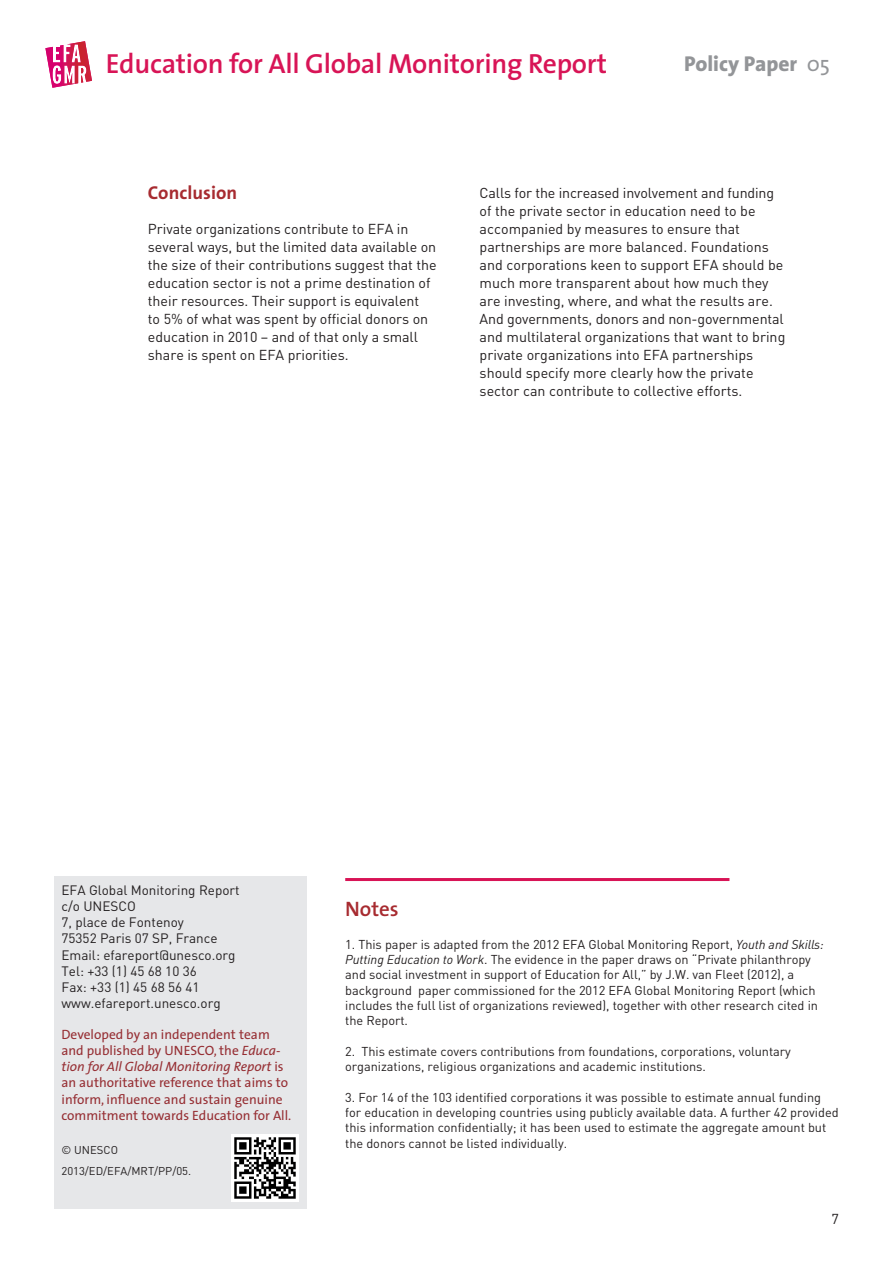
<style>
.page{position:relative;width:893px;height:1263px;background:#fff}
.page>*{position:absolute;margin:0;border:0;box-sizing:border-box;transform-origin:0 0}
.t1{font:600 27.75px "The Sans";letter-spacing:-.01em;color:#d81456}
.t2{font:800 21.6px "The Sans";color:#939598}
.Body_Text{font:600 21px "The Sans";letter-spacing:-.005em;color:#a72b30}
.Heading_2{font:700 18.75px "The Sans";letter-spacing:.005em;color:#a72b30}
.Body_Text-2{font:14.25px/18px "DIN";color:#231f20}
.t3{font:13.5px/16.2px "The Sans";color:#962e33}
.t4{font:13.5px/16.2px "DIN";color:#231f20}
.Body_Text-3{font:12.75px/15.3px "DIN";letter-spacing:-.005em;color:#231f20}
.t5{font:11.25px "DIN";color:#231f20}
.s1{font-weight:400}
.s2{font-style:italic}
.s3{font-family:"DINOT";font-style:italic}
</style>
<div class="page">
<svg style="left:45px;top:41px;width:47px;height:47px"></svg>
<div style="left:54px;top:876px;width:252px;height:333px;background:#e6e7e9"></div>
<img style="left:232px;top:1135px;width:67px;height:66px">
<hr style="left:345px;top:878px;width:384px;height:3px;background:#d81456">
<h1 class="t1" style="left:106px;top:40px;width:503px">Education for All Global Monitoring Report</h1>
<h2 class="t2" style="left:684px;top:45px;width:147px">Policy Paper <span class="s1">05</span></h2>
<p class="Heading_2" style="left:148px;top:177px;width:91px">Conclusion</p>
<p class="Body_Text-2" style="left:148px;top:220px;width:290px">Private organizations contribute to EFA in several ways, but the limited data available on the size of their contributions suggest that the education sector is not a prime destination of their resources. Their support is equivalent<br>to 5% of what was spent by official donors on education in 2010 – and of that only a small share is spent on EFA priorities.</p>
<p class="Body_Text-2" style="left:480px;top:184px;width:307px">Calls for the increased involvement and funding of the private sector in education need to be accompanied by measures to ensure that partnerships are more balanced. Foundations and corporations keen to support EFA should be much more transparent about how much they are investing, where, and what the results are.<br>And governments, donors and non-governmental and multilateral organizations that want to bring private organizations into EFA partnerships should specify more clearly how the private sector can contribute to collective efforts.</p>
<p class="t4" style="left:62px;top:882px;width:180px">EFA Global Monitoring Report c/o UNESCO<br>7, place de Fontenoy<br>75352 Paris 07 SP, France<br>Email: efareport@unesco.org<br>Tel: +33 (1) 45 68 10 36<br>Fax: +33 (1) 45 68 56 41 www.efareport.unesco.org</p>
<p class="t3" style="left:62px;top:1026px;width:231px">Developed by an independent team and published by UNESCO, the <span class="s2">Educa&shy;tion for All Global Monitoring Report</span> is an authoritative reference that aims to inform, influence and sustain genuine commitment towards Education for All.</p>
<p class="t5" style="left:62px;top:1143px;width:58px">© UNESCO</p>
<p class="t5" style="left:62px;top:1164px;width:131px">2013/ED/EFA/MRT/PP/05.</p>
<p class="Body_Text" style="left:345px;top:891px;width:55px">Notes</p>
<p class="Body_Text-3" style="left:345px;top:936px;width:480px">1. This paper is adapted from the 2012 EFA Global Monitoring Report, <span class="s3">Youth and Skills:<br>Putting Education to Work</span>. The evidence in the paper draws on “Private philanthropy and social investment in support of Education for All,” by J.W. van Fleet (2012), a background paper commissioned for the 2012 EFA Global Monitoring Report (which includes the full list of organizations reviewed), together with other research cited in the Report.</p>
<p class="Body_Text-3" style="left:345px;top:1043px;width:447px">2. This estimate covers contributions from foundations, corporations, voluntary organizations, religious organizations and academic institutions.</p>
<p class="Body_Text-3" style="left:345px;top:1089px;width:495px">3. For 14 of the 103 identified corporations it was possible to estimate annual funding for education in developing countries using publicly available data. A further 42 provided this information confidentially; it has been used to estimate the aggregate amount but the donors cannot be listed individually.</p>
<p class="Body_Text-2" style="left:831px;top:1210px;width:9px">7</p>
</div>
